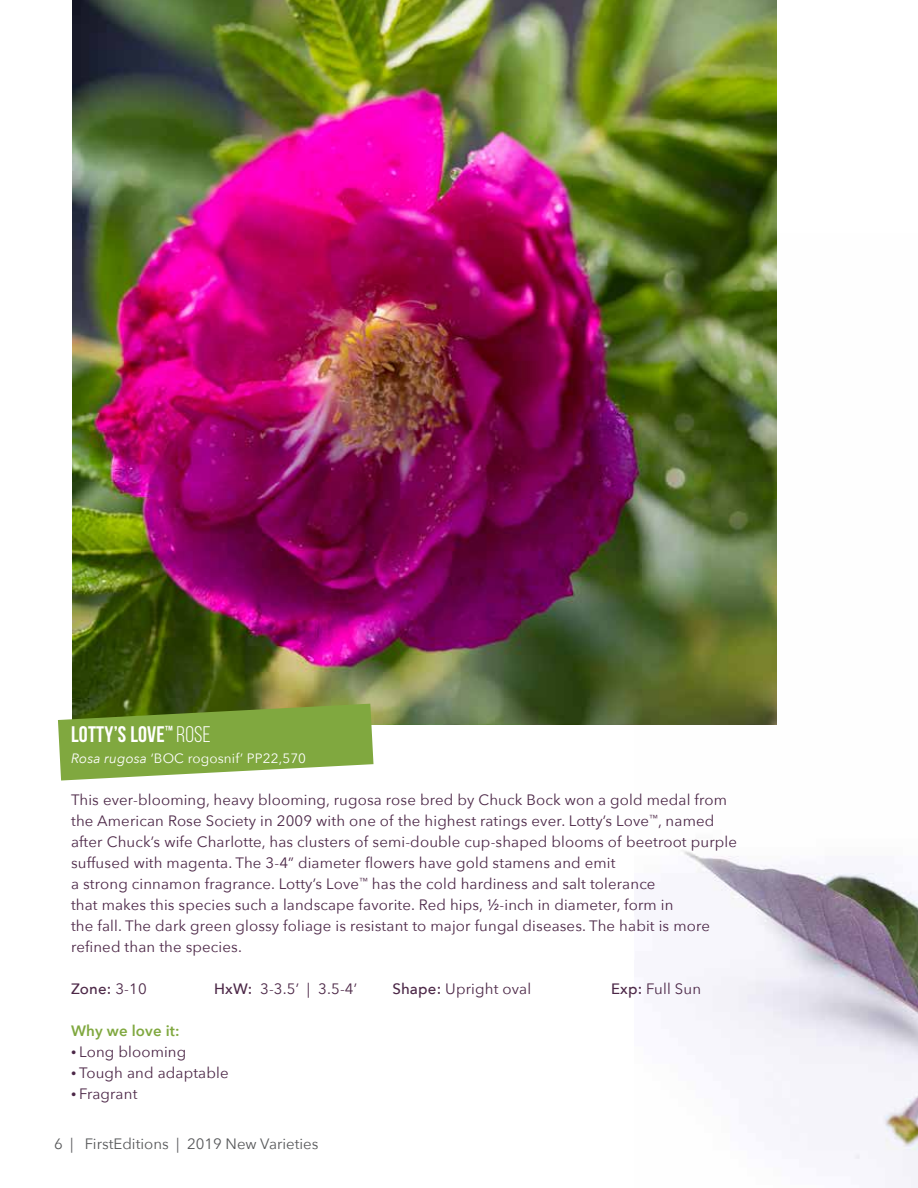
<style>
.page{position:relative;width:918px;height:1188px;background:#fff}
.page>*{position:absolute;margin:0;border:0;box-sizing:border-box;transform-origin:0 0}
.t1{font:22.5px "Bebas Neue";letter-spacing:.01em;color:#fff}
.t2{font:15px/21px "Avenir Next";letter-spacing:.01em;color:#4c2747}
.t3{font:15px "Avenir Next";color:#58595b}
.t4{font:600 15px "Avenir Next";letter-spacing:.01em;color:#80a83f}
.t5{font:500 15px "Avenir Next";color:#4c2747}
.t6{font:13.5px "Avenir Next";letter-spacing:.01em;color:#fff}
.s1{font-style:inherit}
.s2{font-style:italic}
.s3{font-weight:400}
.s4{font-weight:500}
.s5{font-size:10.5px}
</style>
<div class="page">
<img style="left:634px;top:233px;width:284px;height:955px">
<img style="left:72px;top:0;width:704px;height:724px">
<svg style="left:58px;top:704px;width:316px;height:77px;background:#8bab53"></svg>
<h1 class="t1" style="left:71px;top:722px;width:141px">LOTTY’S LOVE<sup>™</sup> <span class="s1">ROSE</span></h1>
<p class="t6" style="left:71px;top:747px;width:237px"><span class="s2">Rosa rugosa</span> ‘BOC rogosnif’ PP22,570</p>
<p class="t2" style="left:71px;top:789px;width:667px">This ever-blooming, heavy blooming, rugosa rose bred by Chuck Bock won a gold medal from the American Rose Society in 2009 with one of the highest ratings ever. Lotty’s Love<sup>™</sup>, named after Chuck’s wife Charlotte, has clusters of semi-double cup-shaped blooms of beetroot purple suffused with magenta. The 3-4” diameter flowers have gold stamens and emit<br>a strong cinnamon fragrance. Lotty’s Love<sup>™</sup> has the cold hardiness and salt tolerance<br>that makes this species such a landscape favorite. Red hips, ½-inch in diameter, form in<br>the fall. The dark green glossy foliage is resistant to major fungal diseases. The habit is more refined than the species.</p>
<p class="t5" style="left:71px;top:976px;width:77px">Zone: <span class="s3">3-10</span></p>
<p class="t2" style="left:214px;top:978px;width:144px"><span class="s4">HxW:</span> 3-3.5’ | 3.5-4’</p>
<p class="t2" style="left:392px;top:978px;width:140px"><span class="s4">Shape:</span> Upright oval</p>
<p class="t2" style="left:611px;top:978px;width:91px"><span class="s4">Exp:</span> Full Sun</p>
<p class="t4" style="left:71px;top:1018px;width:110px">Why we love it:</p>
<p class="t2" style="left:71px;top:1041px;width:117px"><span class="s5">•</span> Long blooming</p>
<p class="t2" style="left:71px;top:1062px;width:159px"><span class="s5">•</span> Tough and adaptable</p>
<p class="t2" style="left:71px;top:1083px;width:68px"><span class="s5">•</span> Fragrant</p>
<p class="t3" style="left:54px;top:1131px;width:266px">6 | FirstEditions | 2019 New Varieties</p>
</div>
